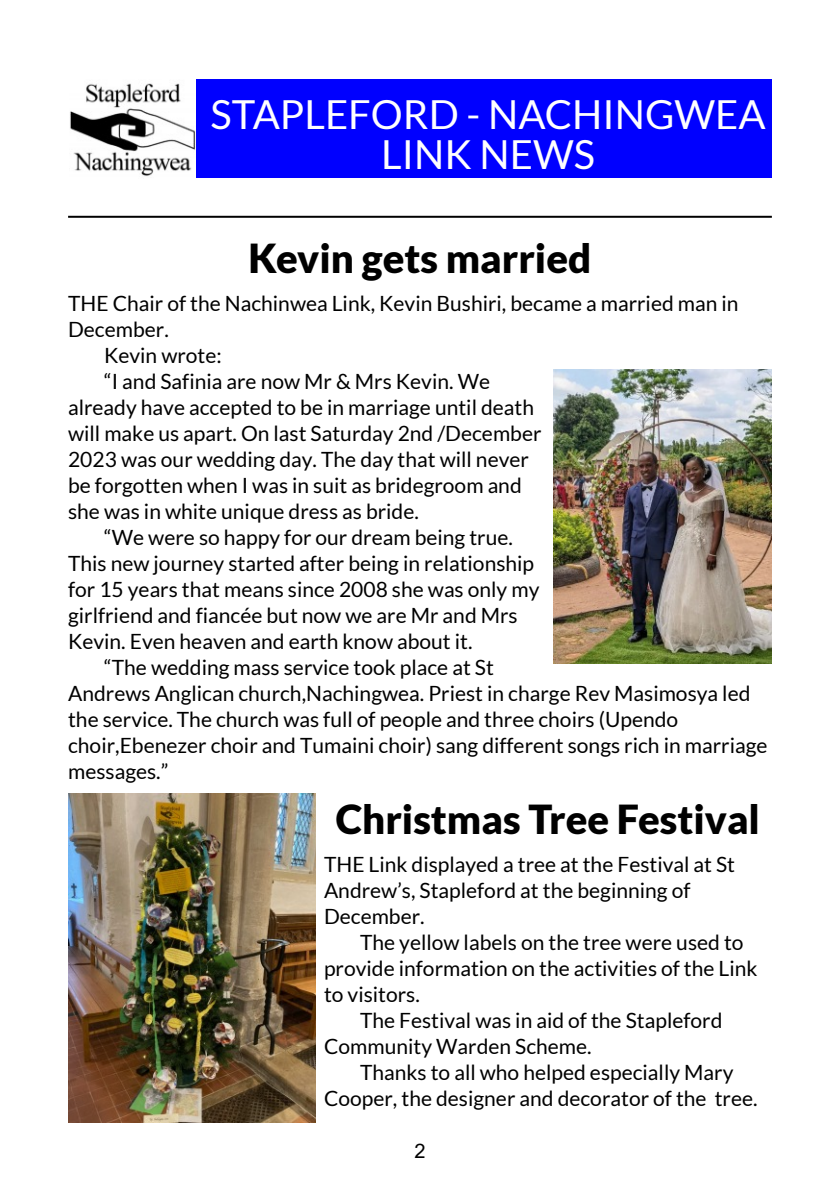
<style>
.page{position:relative;width:840px;height:1191px;background:#fff}
.page>*{position:absolute;margin:0;border:0;box-sizing:border-box;transform-origin:0 0}
.t1{font:900 40px "Lato";color:#000}
.t2{font:40px/40px "Lato";color:#fefefe;text-align:center}
.t3{font:21px/26px "Lato";color:#000}
.t4{font:20px "Arial";color:#000}
</style>
<div class="page">
<div style="left:195px;top:79px;width:576px;height:99px;background:#00f"></div>
<img style="left:70px;top:83px;width:125px;height:93px">
<hr style="left:68px;top:216px;width:703px;height:2px;background:#000">
<img style="left:553px;top:369px;width:218px;height:294px">
<img style="left:68px;top:794px;width:247px;height:329px">
<h1 class="t2" style="left:210px;top:96px;width:556px">STAPLEFORD - NACHINGWEA<br>LINK NEWS</h1>
<h1 class="t1" style="left:248px;top:240px;width:344px">Kevin gets married</h1>
<p class="t3" style="left:68px;top:291px;width:671px">THE Chair of the Nachinwea Link, Kevin Bushiri, became a married man in</p>
<p class="t3" style="left:68px;top:317px;width:102px">December.</p>
<p class="t3" style="left:104px;top:343px;width:119px">Kevin wrote:</p>
<p class="t3" style="left:104px;top:369px;width:387px">“I and Safinia are now Mr &amp; Mrs Kevin. We</p>
<p class="t3" style="left:68px;top:395px;width:467px">already have accepted to be in marriage until death</p>
<p class="t3" style="left:68px;top:421px;width:474px">will make us apart. On last Saturday 2nd /December</p>
<p class="t3" style="left:68px;top:447px;width:462px">2023 was our wedding day. The day that will never</p>
<p class="t3" style="left:68px;top:473px;width:455px">be forgotten when I was in suit as bridegroom and</p>
<p class="t3" style="left:68px;top:499px;width:352px">she was in white unique dress as bride.</p>
<p class="t3" style="left:104px;top:525px;width:410px">“We were so happy for our dream being true.</p>
<p class="t3" style="left:68px;top:551px;width:467px">This new journey started after being in relationship</p>
<p class="t3" style="left:68px;top:577px;width:472px">for 15 years that means since 2008 she was only my</p>
<p class="t3" style="left:68px;top:603px;width:451px">girlfriend and fiancée but now we are Mr and Mrs</p>
<p class="t3" style="left:68px;top:629px;width:406px">Kevin. Even heaven and earth know about it.</p>
<p class="t3" style="left:104px;top:655px;width:391px">“The wedding mass service took place at St</p>
<p class="t3" style="left:68px;top:681px;width:683px">Andrews Anglican church,Nachingwea. Priest in charge Rev Masimosya led</p>
<p class="t3" style="left:68px;top:707px;width:611px">the service. The church was full of people and three choirs (Upendo</p>
<p class="t3" style="left:68px;top:733px;width:700px">choir,Ebenezer choir and Tumaini choir) sang different songs rich in marriage</p>
<p class="t3" style="left:68px;top:759px;width:102px">messages.”</p>
<h1 class="t1" style="left:335px;top:801px;width:425px">Christmas Tree Festival</h1>
<p class="t3" style="left:324px;top:852px;width:412px">THE Link displayed a tree at the Festival at St<br>Andrew’s, Stapleford at the beginning of<br>December.</p>
<p class="t3" style="left:360px;top:930px;width:385px">The yellow labels on the tree were used to</p>
<p class="t3" style="left:324px;top:956px;width:435px">provide information on the activities of the Link</p>
<p class="t3" style="left:324px;top:982px;width:97px">to visitors.</p>
<p class="t3" style="left:360px;top:1008px;width:363px">The Festival was in aid of the Stapleford</p>
<p class="t3" style="left:324px;top:1034px;width:269px">Community Warden Scheme.</p>
<p class="t3" style="left:360px;top:1060px;width:374px">Thanks to all who helped especially Mary</p>
<p class="t3" style="left:324px;top:1086px;width:435px">Cooper, the designer and decorator of the tree.</p>
<p class="t4" style="left:414px;top:1143px;width:13px">2</p>
</div>
